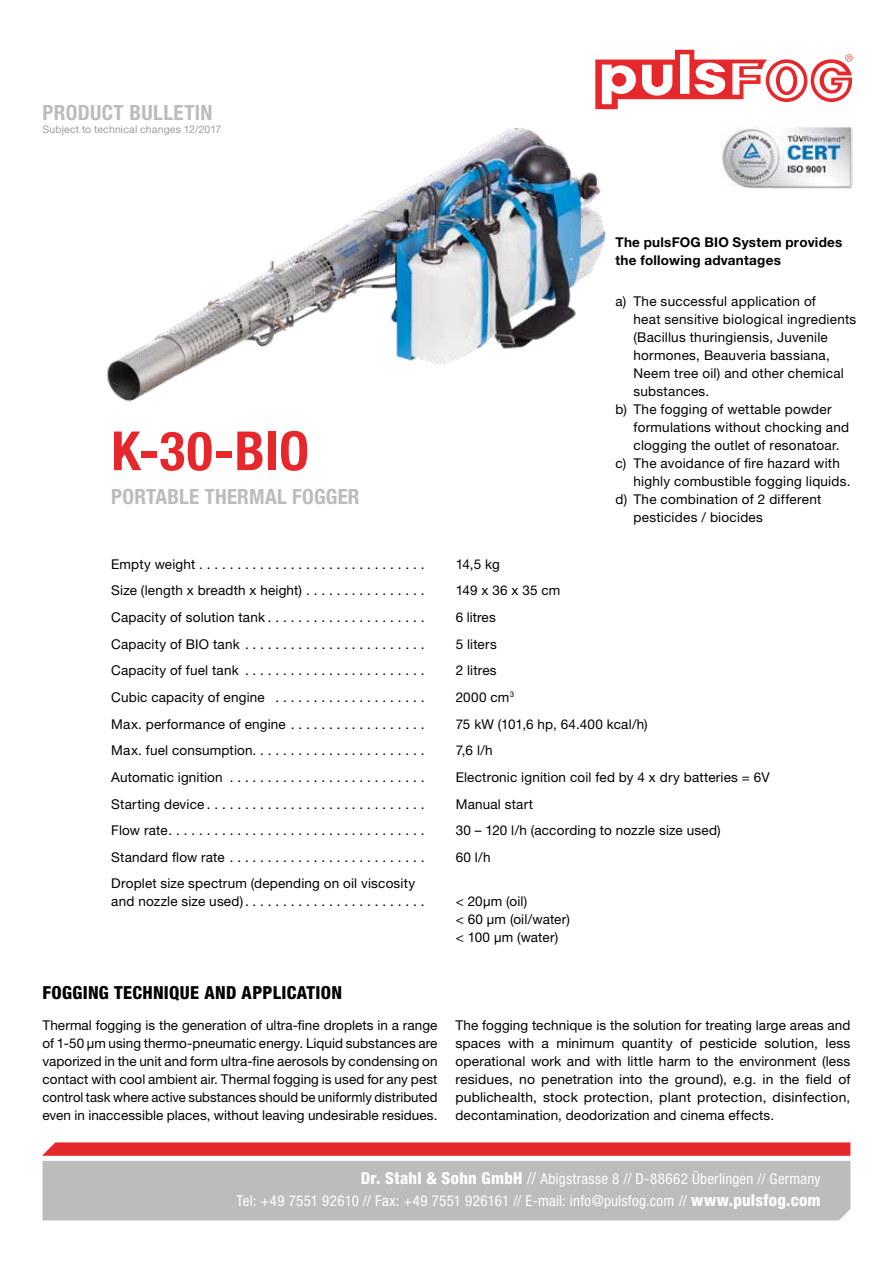
<style>
.page{position:relative;width:893px;height:1263px;background:#fff}
.page>*{position:absolute;margin:0;border:0;box-sizing:border-box;transform-origin:0 0}
.t1{font:700 condensed 54px "Helvetica Neue LT Std";color:#e6272b}
.t2{font:700 condensed 21px "Helvetica Neue LT Std";letter-spacing:.015em;color:#bcbcbc}
.t3{font:800 condensed 18px "Helvetica Neue LT Std";letter-spacing:.015em;color:#000}
.t4{font:condensed 15px/21.3px "Helvetica Neue LT Std";letter-spacing:.015em;color:#fff;text-align:right}
.t5{font:13.5px/18px "Helvetica Neue LT Std";letter-spacing:.015em;color:#000}
.t6{font:700 13.5px/18px "Helvetica Neue LT Std";letter-spacing:.015em;color:#000}
.t7{font:10.5px "Helvetica Neue LT Std";letter-spacing:.01em;color:#9d9d9c}
.s1{font-weight:800;font-size:16.5px}
.s2{font-size:16.5px}
</style>
<div class="page">
<img style="left:107px;top:128px;width:499px;height:274px">
<div style="left:43px;top:1161px;width:807px;height:59px;background:#bcbcbc"></div>
<svg style="left:43px;top:1142px;width:807px;height:14px;background:#e73236"></svg>
<svg style="left:595px;top:50px;width:258px;height:59px"></svg>
<img style="left:721px;top:125px;width:132px;height:64px">
<h2 class="t2" style="left:43px;top:100px;width:172px">PRODUCT BULLETIN</h2>
<p class="t7" style="left:43px;top:123px;width:180px">Subject to technical changes 12/2017</p>
<h1 class="t1" style="left:111px;top:418px;width:199px">K-30-BIO</h1>
<h2 class="t2" style="left:111px;top:484px;width:250px">PORTABLE THERMAL FOGGER</h2>
<p class="t6" style="left:615px;top:232px;width:228px">The pulsFOG BIO System provides the following advantages</p>
<p class="t5" style="left:615px;top:292px;width:202px">a) The successful application of</p>
<p class="t5" style="left:633px;top:310px;width:224px">heat sensitive biological ingredients</p>
<p class="t5" style="left:633px;top:328px;width:196px">(Bacillus thuringiensis, Juvenile</p>
<p class="t5" style="left:633px;top:346px;width:198px">hormones, Beauveria bassiana,</p>
<p class="t5" style="left:633px;top:364px;width:212px">Neem tree oil) and other chemical</p>
<p class="t5" style="left:633px;top:382px;width:75px">substances.</p>
<p class="t5" style="left:615px;top:400px;width:218px">b) The fogging of wettable powder</p>
<p class="t5" style="left:633px;top:418px;width:217px">formulations without chocking and</p>
<p class="t5" style="left:633px;top:436px;width:205px">clogging the outlet of resonatoar.</p>
<p class="t5" style="left:615px;top:454px;width:226px">c) The avoidance of fire hazard with</p>
<p class="t5" style="left:633px;top:472px;width:216px">highly combustible fogging liquids.</p>
<p class="t5" style="left:615px;top:490px;width:207px">d) The combination of 2 different</p>
<p class="t5" style="left:633px;top:508px;width:131px">pesticides / biocides</p>
<p class="t5" style="left:111px;top:555px;width:315px">Empty weight . . . . . . . . . . . . . . . . . . . . . . . . . . . . . .</p>
<p class="t5" style="left:456px;top:555px;width:46px">14,5 kg</p>
<p class="t5" style="left:111px;top:581px;width:315px">Size (length x breadth x height) . . . . . . . . . . . . . . . .</p>
<p class="t5" style="left:456px;top:581px;width:106px">149 x 36 x 35 cm</p>
<p class="t5" style="left:111px;top:608px;width:315px">Capacity of solution tank . . . . . . . . . . . . . . . . . . . . .</p>
<p class="t5" style="left:456px;top:608px;width:42px">6 litres</p>
<p class="t5" style="left:111px;top:635px;width:315px">Capacity of BIO tank . . . . . . . . . . . . . . . . . . . . . . . .</p>
<p class="t5" style="left:456px;top:635px;width:43px">5 liters</p>
<p class="t5" style="left:111px;top:657px;width:315px;line-height:26.5px">Capacity of fuel tank . . . . . . . . . . . . . . . . . . . . . . . .<br>Cubic capacity of engine . . . . . . . . . . . . . . . . . . . .</p>
<p class="t5" style="left:456px;top:657px;width:60px;line-height:26.5px">2 litres<br>2000 cm<sup>3</sup></p>
<p class="t5" style="left:111px;top:715px;width:315px">Max. performance of engine . . . . . . . . . . . . . . . . . .</p>
<p class="t5" style="left:456px;top:715px;width:194px">75 kW (101,6 hp, 64.400 kcal/h)</p>
<p class="t5" style="left:111px;top:741px;width:315px">Max. fuel consumption . . . . . . . . . . . . . . . . . . . . . . .</p>
<p class="t5" style="left:456px;top:741px;width:39px">7,6 l/h</p>
<p class="t5" style="left:111px;top:768px;width:315px">Automatic ignition . . . . . . . . . . . . . . . . . . . . . . . . . .</p>
<p class="t5" style="left:456px;top:768px;width:315px">Electronic ignition coil fed by 4 x dry batteries = 6V</p>
<p class="t5" style="left:111px;top:794px;width:315px">Starting device . . . . . . . . . . . . . . . . . . . . . . . . . . . . .</p>
<p class="t5" style="left:456px;top:794px;width:79px">Manual start</p>
<p class="t5" style="left:111px;top:821px;width:315px">Flow rate . . . . . . . . . . . . . . . . . . . . . . . . . . . . . . . . . .</p>
<p class="t5" style="left:456px;top:821px;width:267px">30 – 120 l/h (according to nozzle size used)</p>
<p class="t5" style="left:111px;top:848px;width:315px">Standard flow rate . . . . . . . . . . . . . . . . . . . . . . . . . .</p>
<p class="t5" style="left:456px;top:848px;width:36px">60 l/h</p>
<p class="t5" style="left:111px;top:874px;width:315px">Droplet size spectrum (depending on oil viscosity and nozzle size used) . . . . . . . . . . . . . . . . . . . . . . . .</p>
<p class="t5" style="left:456px;top:892px;width:116px">&lt; 20μm (oil)<br>&lt; 60 μm (oil/water) &lt; 100 μm (water)</p>
<h3 class="t3" style="left:43px;top:981px;width:301px">FOGGING TECHNIQUE AND APPLICATION</h3>
<p class="t5" style="left:43px;top:1016px;width:396px;text-align:justify">Thermal fogging is the generation of ultra-fine droplets in a range of 1-50 μm using thermo-pneumatic energy. Liquid substances are vaporized in the unit and form ultra-fine aerosols by condensing on contact with cool ambient air. Thermal fogging is used for any pest control task where active substances should be uniformly distributed even in inaccessible places, without leaving undesirable residues.</p>
<p class="t5" style="left:455px;top:1016px;width:396px;text-align:justify">The fogging technique is the solution for treating large areas and spaces with a minimum quantity of pesticide solution, less operational work and with little harm to the environment (less residues, no penetration into the ground), e.g. in the field of publichealth, stock protection, plant protection, disinfection, decontamination, deodorization and cinema effects.</p>
<p class="t4" style="left:237px;top:1168px;width:586px"><span class="s1">Dr. Stahl &amp; Sohn GmbH</span> <span class="s2">//</span> Abigstrasse 8 // D-88662 Überlingen // Germany<br>Tel: +49 7551 92610 // Fax: +49 7551 926161 // E-mail: info@pulsfog.com // <span class="s1">www.pulsfog.com</span></p>
</div>
